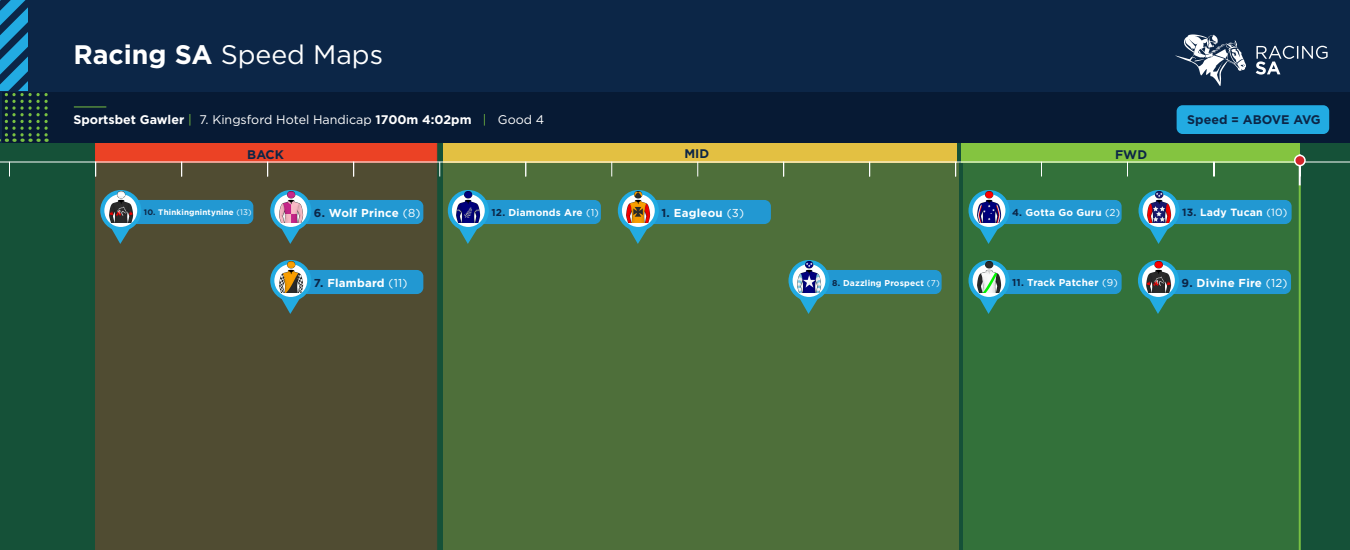
<style>
.page{position:relative;width:1350px;height:550px;background:#fff}
.page>*{position:absolute;margin:0;border:0;box-sizing:border-box;transform-origin:0 0}
.t1{font:26.8px "Gotham HTF";color:#fff}
.t2{font:12.5px "Gotham";color:#fff}
.t3{font:700 12.5px "Gotham HTF";color:#0c2647}
.t4{font:700 11.5px "Gotham HTF";letter-spacing:.02em;color:#fff}
.t5{font:700 10.5px "Gotham HTF";letter-spacing:.02em;color:#fff}
.t6{font:700 10px "Gotham HTF";letter-spacing:.02em;color:#fff}
.t7{font:700 8.5px "Gotham HTF";letter-spacing:.02em;color:#fff}
.t8{font:700 8px "Gotham HTF";letter-spacing:.02em;color:#fff}
.s1{font-weight:700}
.s2{font-family:"Gotham HTF";font-weight:700}
.s3{font-family:"Gotham HTF";color:#79c142}
.s4{font-family:"Gotham HTF"}
.s5{color:#0c2647}
.s6{font-family:"Gotham";font-weight:400}
</style>
<div class="page">
<div style="left:0;top:119px;width:1350px;height:431px;background:#155138"></div>
<div style="left:95px;top:163px;width:342px;height:387px;background:#504c32"></div>
<div style="left:95px;top:142px;width:342px;height:20px;background:#eb4225;border:1px solid #eb3e26"></div>
<div style="left:443px;top:142px;width:514px;height:20px;background:#e3c042"></div>
<div style="left:962px;top:142px;width:338px;height:20px;background:#84c440"></div>
<div style="left:443px;top:162px;width:515px;height:388px;background:#4e6f3a"></div>
<div style="left:964px;top:160px;width:336px;height:390px;background:#33713a"></div>
<div style="left:0;top:0;width:1350px;height:143px;background:#0c2647"></div>
<hr style="left:0;top:162px;width:1350px;height:1px;background:#fff">
<div style="left:2px;top:92px;width:1348px;height:51px;background:#071a34"></div>
<svg style="left:439px;top:162px;width:1px;height:14px"></svg>
<hr style="left:74px;top:106px;width:32px;height:1px;background:#79c142">
<svg style="left:1256px;top:46px;width:72px;height:29px"></svg>
<svg style="left:1175px;top:34px;width:71px;height:52px"></svg>
<svg style="left:525px;top:163px;width:1px;height:13px"></svg>
<svg style="left:611px;top:162px;width:1px;height:14px"></svg>
<svg style="left:697px;top:162px;width:1px;height:14px"></svg>
<svg style="left:783px;top:163px;width:1px;height:13px"></svg>
<svg style="left:869px;top:163px;width:1px;height:13px"></svg>
<svg style="left:955px;top:163px;width:1px;height:13px"></svg>
<svg style="left:1041px;top:163px;width:1px;height:13px"></svg>
<svg style="left:1127px;top:163px;width:1px;height:13px"></svg>
<svg style="left:1213px;top:163px;width:2px;height:13px"></svg>
<svg style="left:0;top:0;width:48px;height:142px"></svg>
<hr style="left:1299px;top:185px;width:2px;height:365px;background:#79c142">
<hr style="left:1299px;top:154px;width:2px;height:31px;background:#fff">
<div style="left:1295px;top:155px;width:10px;height:11px;background:#d1232a;border-radius:50%"></div>
<div style="left:1294px;top:155px;width:12px;height:11px;border:2px solid #fff;border-radius:50%"></div>
<svg style="left:9px;top:163px;width:1px;height:13px"></svg>
<svg style="left:95px;top:163px;width:1px;height:13px"></svg>
<svg style="left:181px;top:163px;width:1px;height:13px"></svg>
<svg style="left:267px;top:163px;width:1px;height:13px"></svg>
<svg style="left:353px;top:163px;width:1px;height:13px"></svg>
<div style="left:1177px;top:105px;width:152px;height:29px;background:#22abe2;border-radius:6px"></div>
<svg style="left:100px;top:190px;width:153px;height:54px"></svg>
<img style="left:107px;top:192px;width:27px;height:30px">
<svg style="left:270px;top:190px;width:153px;height:54px"></svg>
<img style="left:277px;top:192px;width:27px;height:30px">
<svg style="left:270px;top:260px;width:153px;height:54px"></svg>
<img style="left:277px;top:262px;width:27px;height:30px">
<svg style="left:448px;top:190px;width:153px;height:54px"></svg>
<img style="left:455px;top:192px;width:27px;height:30px">
<svg style="left:618px;top:190px;width:153px;height:54px"></svg>
<img style="left:625px;top:192px;width:27px;height:30px">
<svg style="left:788px;top:260px;width:154px;height:54px"></svg>
<img style="left:795px;top:262px;width:27px;height:30px">
<svg style="left:969px;top:190px;width:153px;height:54px"></svg>
<img style="left:975px;top:192px;width:27px;height:30px">
<svg style="left:969px;top:260px;width:153px;height:54px"></svg>
<img style="left:975px;top:262px;width:27px;height:30px">
<svg style="left:1138px;top:260px;width:153px;height:54px"></svg>
<img style="left:1145px;top:262px;width:27px;height:30px">
<svg style="left:1139px;top:190px;width:153px;height:54px"></svg>
<img style="left:1145px;top:192px;width:27px;height:30px">
<p class="t1" style="left:73px;top:39px;width:311px"><span class="s1">Racing SA</span> Speed Maps</p>
<p class="t2" style="left:73px;top:112px;width:472px"><span class="s2">Sportsbet Gawler</span> <span class="s3">|</span> <span class="s4">7.</span> Kingsford Hotel Handicap <span class="s2">1700m 4:02pm</span> <span class="s3">|</span> Good 4</p>
<p class="t3" style="left:247px;top:147px;width:38px">BACK</p>
<p class="t3" style="left:684px;top:147px;width:26px">MID</p>
<p class="t3" style="left:1115px;top:147px;width:33px">FWD</p>
<p class="t3" style="left:1187px;top:113px;width:135px">Speed = ABOVE AVG</p>
<p class="t8" style="left:144px;top:208px;width:109px"><span class="s5">10.</span> Thinkingnintynine <span class="s6">(13)</span></p>
<p class="t4" style="left:314px;top:206px;width:108px"><span class="s5">6.</span> Wolf Prince <span class="s6">(8)</span></p>
<p class="t6" style="left:492px;top:207px;width:109px"><span class="s5">12.</span> Diamonds Are <span class="s6">(1)</span></p>
<p class="t4" style="left:662px;top:206px;width:84px"><span class="s5">1.</span> Eagleou <span class="s6">(3)</span></p>
<p class="t6" style="left:1012px;top:207px;width:109px"><span class="s5">4.</span> Gotta Go Guru <span class="s6">(2)</span></p>
<p class="t5" style="left:1182px;top:207px;width:107px"><span class="s5">13.</span> Lady Tucan <span class="s6">(10)</span></p>
<p class="t4" style="left:314px;top:276px;width:95px"><span class="s5">7.</span> Flambard <span class="s6">(11)</span></p>
<p class="t7" style="left:832px;top:278px;width:109px"><span class="s5">8.</span> Dazzling Prospect <span class="s6">(7)</span></p>
<p class="t6" style="left:1012px;top:277px;width:107px"><span class="s5">11.</span> Track Patcher <span class="s6">(9)</span></p>
<p class="t4" style="left:1182px;top:276px;width:108px"><span class="s5">9.</span> Divine Fire <span class="s6">(12)</span></p>
</div>
